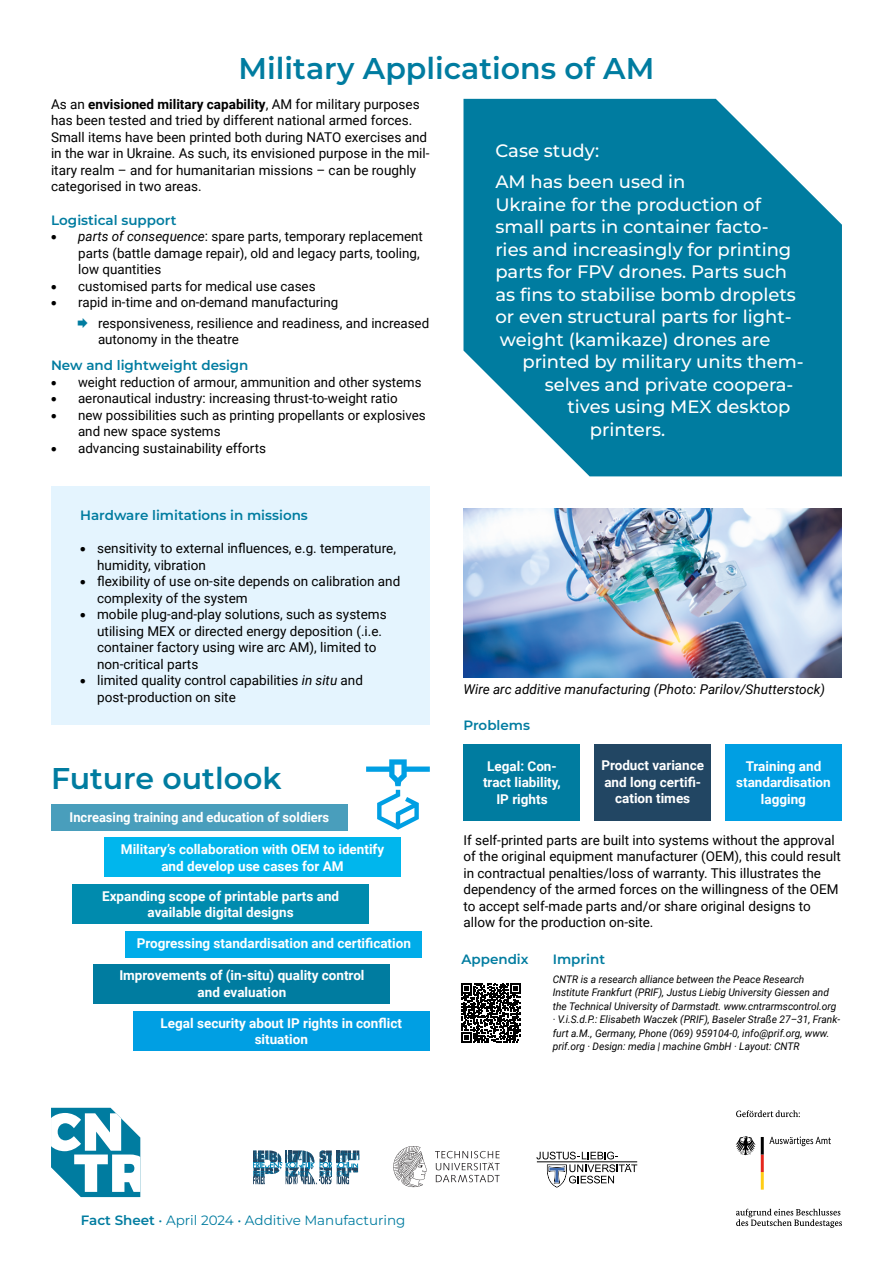
<style>
.page{position:relative;width:893px;height:1263px;background:#fff}
.page>*{position:absolute;margin:0;border:0;box-sizing:border-box;transform-origin:0 0}
.Zwischenüberschrift{font:600 30px "Montserrat";color:#007ca0}
.t1{font:500 18px "Montserrat";color:#fff}
.Bullet-Liste{font:13.5px/16.5px "Roboto";color:#000}
.Fließtext{font:700 13.5px/16.5px "Roboto";color:#fff;text-align:center}
.Fließtext-2{font:13.5px/16.5px "Roboto";color:#000}
.kl_Überschrift_-_1_Zeile_Text{font:600 13.5px "Montserrat";color:#007ca0}
.Fließtext-3{font:italic 13.5px "Roboto";color:#000}
.t2{font:13.5px "Montserrat";color:#007ca0}
.Fließtext-4{font:700 13.5px "Roboto";color:#fff;scale:.96 1}
.Überschrift_Impressum{font:600 13.5px "Montserrat";color:#007ca0}
.Impressum{font:italic 10.5px/13.5px "Roboto";color:#000}
.s1{font-weight:700}
.s2{font-family:"Montserrat";font-weight:900}
.s3{font-style:italic}
.s4{color:#007ca0}
.s5{font-weight:600}
</style>
<div class="page">
<div style="left:51px;top:487px;width:378px;height:238px;background:#e4f4fe"></div>
<img style="left:464px;top:508px;width:378px;height:169px">
<svg style="left:253px;top:1150px;width:107px;height:34px"></svg>
<svg style="left:435px;top:1151px;width:65px;height:31px"></svg>
<svg style="left:393px;top:1146px;width:34px;height:41px"></svg>
<svg style="left:536px;top:1152px;width:101px;height:35px"></svg>
<hr style="left:537px;top:1161px;width:100px;height:1px;background:#000">
<svg style="left:736px;top:1110px;width:64px;height:7px"></svg>
<svg style="left:736px;top:1209px;width:106px;height:19px"></svg>
<svg style="left:736px;top:1136px;width:95px;height:53px"></svg>
<svg style="left:51px;top:1108px;width:89px;height:89px"></svg>
<div style="left:463px;top:744px;width:117px;height:76px;background:#007ca0"></div>
<div style="left:594px;top:744px;width:117px;height:76px;background:#224663"></div>
<div style="left:725px;top:744px;width:117px;height:76px;background:#009fe3"></div>
<svg style="left:461px;top:983px;width:59px;height:59px"></svg>
<div style="left:51px;top:804px;width:297px;height:26px;background:#499ebc"></div>
<div style="left:104px;top:838px;width:297px;height:39px;background:#00b6ed"></div>
<div style="left:72px;top:884px;width:297px;height:39px;background:#008bae"></div>
<div style="left:125px;top:931px;width:297px;height:26px;background:#00ace9"></div>
<div style="left:94px;top:965px;width:296px;height:39px;background:#007ca0"></div>
<div style="left:133px;top:1011px;width:297px;height:39px;background:#009fe3"></div>
<svg style="left:366px;top:759px;width:64px;height:71px"></svg>
<svg style="left:463px;top:99px;width:379px;height:377px;background:#1c8aaa"></svg>
<h2 class="Zwischenüberschrift" style="left:239px;top:48px;width:417px">Military Applications of AM</h2>
<p class="Fließtext-2" style="left:51px;top:95px;width:380px">As an <span class="s1">envisioned military capability</span>, AM for military purposes has been tested and tried by different national armed forces.<br>Small items have been printed both during NATO exercises and in the war in Ukraine. As such, its envisioned purpose in the mil&shy;itary realm – and for humanitarian missions – can be roughly categorised in two areas.</p>
<p class="t1" style="left:495px;top:139px;width:105px">Case study:</p>
<p class="t1" style="left:495px;top:170px;width:192px">AM has been used in</p>
<p class="t1" style="left:495px;top:192px;width:267px">Ukraine for the production of</p>
<p class="t1" style="left:495px;top:215px;width:275px">small parts in container facto-</p>
<p class="t1" style="left:495px;top:237px;width:297px">ries and increasingly for printing</p>
<p class="t1" style="left:495px;top:260px;width:293px">parts for FPV drones. Parts such</p>
<p class="t1" style="left:495px;top:282px;width:302px">as fins to stabilise bomb droplets</p>
<p class="t1" style="left:495px;top:305px;width:298px">or even structural parts for light-</p>
<p class="t1" style="left:500px;top:327px;width:272px">weight (kamikaze) drones are</p>
<p class="t1" style="left:522px;top:350px;width:283px">printed by military units them-</p>
<p class="t1" style="left:545px;top:372px;width:250px">selves and private coopera-</p>
<p class="t1" style="left:567px;top:395px;width:225px">tives using MEX desktop</p>
<p class="t1" style="left:590px;top:417px;width:77px">printers.</p>
<h2 class="kl_Überschrift_-_1_Zeile_Text" style="left:51px;top:211px;width:127px">Logistical support</h2>
<p class="Bullet-Liste" style="left:78px;top:228px;width:346px;text-indent:-27px"><span class="s2">•</span> <span class="s3">parts of consequence</span>: spare parts, temporary replacement parts (battle damage repair), old and legacy parts, tooling, low quantities</p>
<p class="Bullet-Liste" style="left:51px;top:277px;width:266px"><span class="s2">•</span> customised parts for medical use cases</p>
<p class="Bullet-Liste" style="left:51px;top:294px;width:289px"><span class="s2">•</span> rapid in-time and on-demand manufacturing</p>
<p class="Bullet-Liste" style="left:98px;top:314px;width:333px;text-indent:-21px"><span class="s4">◻</span> responsiveness, resilience and readiness, and increased autonomy in the theatre</p>
<h2 class="kl_Überschrift_-_1_Zeile_Text" style="left:51px;top:356px;width:199px">New and lightweight design</h2>
<p class="Bullet-Liste" style="left:51px;top:373px;width:372px"><span class="s2">•</span> weight reduction of armour, ammunition and other systems</p>
<p class="Bullet-Liste" style="left:51px;top:390px;width:348px"><span class="s2">•</span> aeronautical industry: increasing thrust-to-weight ratio</p>
<p class="Bullet-Liste" style="left:78px;top:406px;width:349px;text-indent:-27px"><span class="s2">•</span> new possibilities such as printing propellants or explosives and new space systems</p>
<p class="Bullet-Liste" style="left:51px;top:439px;width:217px"><span class="s2">•</span> advancing sustainability efforts</p>
<h2 class="kl_Überschrift_-_1_Zeile_Text" style="left:80px;top:506px;width:229px">Hardware limitations in missions</h2>
<p class="Bullet-Liste" style="left:97px;top:540px;width:300px;text-indent:-17px"><span class="s2">•</span> sensitivity to external influences, e.g. temperature, humidity, vibration</p>
<p class="Bullet-Liste" style="left:97px;top:573px;width:305px;text-indent:-17px"><span class="s2">•</span> flexibility of use on-site depends on calibration and complexity of the system</p>
<p class="Bullet-Liste" style="left:97px;top:606px;width:291px;text-indent:-17px"><span class="s2">•</span> mobile plug-and-play solutions, such as systems utilising MEX or directed energy deposition (.i.e. container factory using wire arc AM), limited to non-critical parts</p>
<p class="Bullet-Liste" style="left:97px;top:672px;width:267px;text-indent:-17px"><span class="s2">•</span> limited quality control capabilities <span class="s3">in situ</span> and post-production on site</p>
<h2 class="Zwischenüberschrift" style="left:51px;top:758px;width:232px">Future outlook</h2>
<p class="Fließtext-4" style="left:70px;top:808px;width:272px">Increasing training and education of soldiers</p>
<p class="Fließtext" style="left:121px;top:840px;width:265px">Military’s collaboration with OEM to identify and develop use cases for AM</p>
<p class="Fließtext" style="left:102px;top:887px;width:239px">Expanding scope of printable parts and available digital designs</p>
<p class="Fließtext" style="left:137px;top:934px;width:276px">Progressing standardisation and certification</p>
<p class="Fließtext" style="left:119px;top:967px;width:247px">Improvements of (in-situ) quality control and evaluation</p>
<p class="Fließtext" style="left:161px;top:1014px;width:243px">Legal security about IP rights in conflict situation</p>
<p class="Fließtext-3" style="left:463px;top:680px;width:363px">Wire arc additive manufacturing (Photo: Parilov/Shutterstock)</p>
<h2 class="kl_Überschrift_-_1_Zeile_Text" style="left:463px;top:716px;width:68px">Problems</h2>
<p class="Fließtext" style="left:483px;top:757px;width:79px">Legal: Con&shy;tract liability,<br>IP rights</p>
<p class="Fließtext" style="left:601px;top:757px;width:104px">Product variance and long certifi&shy;cation times</p>
<p class="Fließtext" style="left:736px;top:757px;width:96px">Training and standardisation lagging</p>
<p class="Bullet-Liste" style="left:463px;top:831px;width:379px">If self-printed parts are built into systems without the approval of the original equipment manufacturer (OEM), this could result in contractual penalties/loss of warranty. This illustrates the dependency of the armed forces on the willingness of the OEM to accept self-made parts and/or share original designs to allow for the production on-site.</p>
<h2 class="Überschrift_Impressum" style="left:461px;top:950px;width:69px">Appendix</h2>
<h2 class="Überschrift_Impressum" style="left:553px;top:950px;width:54px">Imprint</h2>
<p class="Impressum" style="left:553px;top:972px;width:289px">CNTR is a research alliance between the Peace Research Institute Frankfurt (PRIF), Justus Liebig University Giessen and the Technical University of Darmstadt. www.cntrarmscontrol.org · V.i.S.d.P.: Elisabeth Waczek (PRIF), Baseler Straße 27–31, Frank&shy;furt a.M., Germany, Phone (069) 959104-0, info@prif.org, www. prif.org · Design: media | machine GmbH · Layout: CNTR</p>
<p class="t2" style="left:81px;top:1211px;width:326px"><span class="s5">Fact Sheet</span> • April 2024 • Additive Manufacturing</p>
</div>
